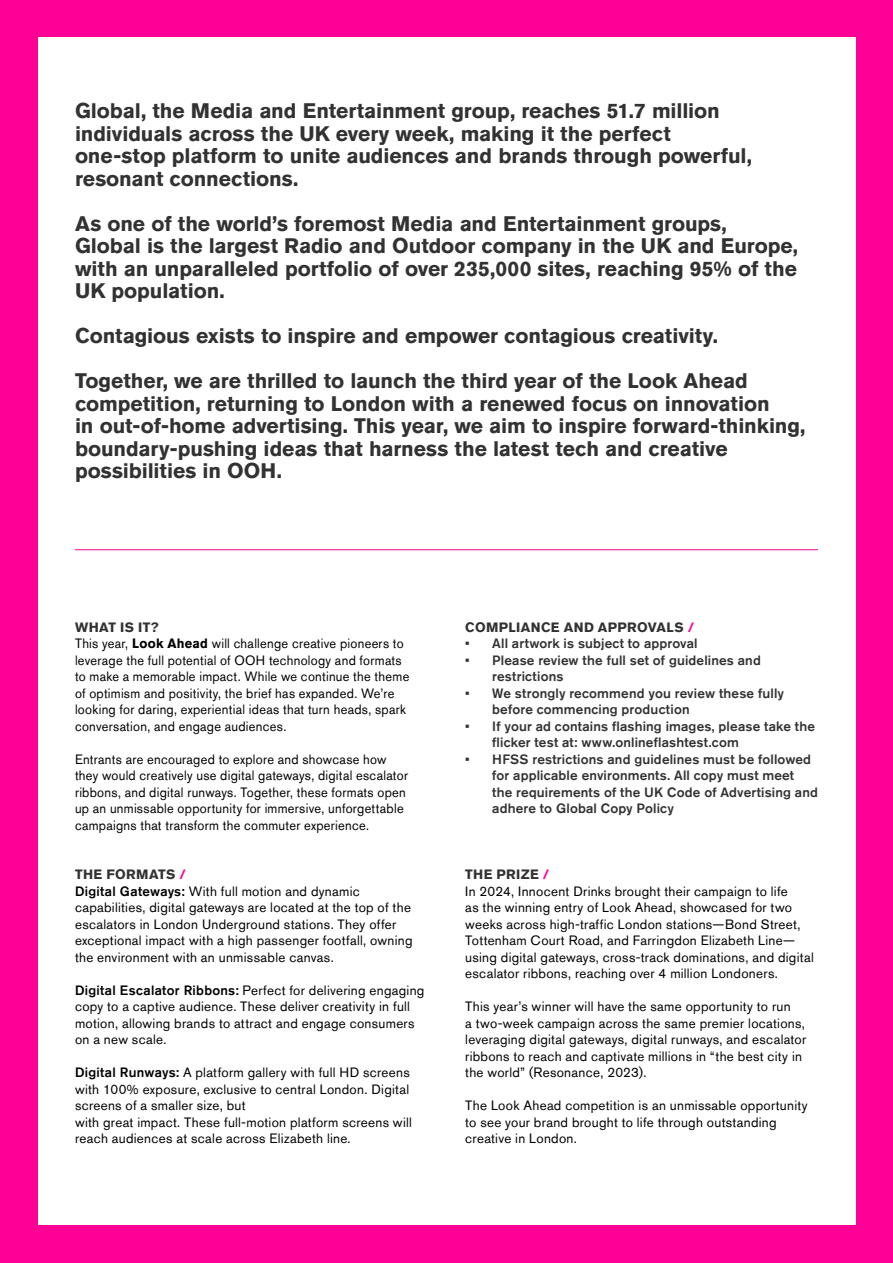
<style>
.page{position:relative;width:893px;height:1263px;background:#ff0096}
.page>*{position:absolute;margin:0;border:0;box-sizing:border-box;transform-origin:0 0}
.t1{font:700 21px/22.5px "Akzidenz Grotesk Pro";letter-spacing:-.005em;color:#323232}
.t2{font:13.5px/16.5px "Akzidenz Grotesk Pro";letter-spacing:.02em;color:#000}
.t3{font:13.5px/16.5px "Akzidenz Grotesk Pro";letter-spacing:.02em;color:#000;scale:.95 1}
.t4{font:500 13.5px/16.5px "Akzidenz Grotesk Pro";letter-spacing:.01em;color:#323232}
.t5{font:700 13.5px "Akzidenz Grotesk Pro";letter-spacing:.03em;color:#323232}
.s1{font-weight:700;color:#323232}
.s2{font-weight:700}
.s3{font-weight:700;color:#ff0096}
.s4{font-weight:500}
.s5{color:#ff0096}
</style>
<div class="page">
<div style="left:38px;top:38px;width:817px;height:1187px;background:#fff"></div>
<hr style="left:75px;top:549px;width:743px;height:1px;background:#ff0096">
<h1 class="t1" style="left:75px;top:99px;width:679px">Global, the Media and Entertainment group, reaches 51.7 million individuals across the UK every week, making it the perfect one-stop platform to unite audiences and brands through powerful, resonant connections.</h1>
<h1 class="t1" style="left:75px;top:212px;width:725px">As one of the world’s foremost Media and Entertainment groups,<br>Global is the largest Radio and Outdoor company in the UK and Europe, with an unparalleled portfolio of over 235,000 sites, reaching 95% of the UK population.</h1>
<h1 class="t1" style="left:75px;top:313px;width:674px;line-height:45px">Contagious exists to inspire and empower contagious creativity.<br>Together, we are thrilled to launch the third year of the Look Ahead</h1>
<h1 class="t1" style="left:75px;top:392px;width:732px">competition, returning to London with a renewed focus on innovation<br>in out-of-home advertising. This year, we aim to inspire forward-thinking, boundary-pushing ideas that harness the latest tech and creative possibilities in OOH.</h1>
<p class="t3" style="left:75px;top:618px;width:353px"><span class="s1">WHAT IS IT?<br></span>This year, <span class="s2">Look Ahead</span> will challenge creative pioneers to leverage the full potential of OOH technology and formats to make a memorable impact. While we continue the theme of optimism and positivity, the brief has expanded. We’re looking for daring, experiential ideas that turn heads, spark conversation, and engage audiences.</p>
<p class="t3" style="left:75px;top:750px;width:352px">Entrants are encouraged to explore and showcase how they would creatively use digital gateways, digital escalator ribbons, and digital runways. Together, these formats open up an unmissable opportunity for immersive, unforgettable campaigns that transform the commuter experience.</p>
<p class="t2" style="left:75px;top:866px;width:339px"><span class="s1">THE FORMATS</span> <span class="s3">/<br></span><span class="s4">Digital Gateways:</span> With full motion and dynamic capabilities, digital gateways are located at the top of the escalators in London Underground stations. They offer exceptional impact with a high passenger footfall, owning the environment with an unmissable canvas.</p>
<p class="t2" style="left:75px;top:981px;width:351px"><span class="s4">Digital Escalator Ribbons:</span> Perfect for delivering engaging copy to a captive audience. These deliver creativity in full motion, allowing brands to attract and engage consumers on a new scale.</p>
<p class="t2" style="left:75px;top:1064px;width:338px"><span class="s4">Digital Runways:</span> A platform gallery with full HD screens with 100% exposure, exclusive to central London. Digital screens of a smaller size, but<br>with great impact. These full-motion platform screens will reach audiences at scale across Elizabeth line.</p>
<p class="t5" style="left:465px;top:618px;width:231px">COMPLIANCE AND APPROVALS <span class="s5">/</span></p>
<p class="t4" style="left:465px;top:635px;width:234px">• All artwork is subject to approval</p>
<p class="t4" style="left:492px;top:651px;width:270px;text-indent:-27px">• Please review the full set of guidelines and restrictions</p>
<p class="t4" style="left:492px;top:684px;width:293px;text-indent:-27px">• We strongly recommend you review these fully before commencing production</p>
<p class="t4" style="left:492px;top:717px;width:324px;text-indent:-27px">• If your ad contains flashing images, please take the flicker test at: www.onlineflashtest.com</p>
<p class="t4" style="left:492px;top:750px;width:327px;text-indent:-27px">• HFSS restrictions and guidelines must be followed for applicable environments. All copy must meet<br>the requirements of the UK Code of Advertising and adhere to Global Copy Policy</p>
<p class="t2" style="left:465px;top:866px;width:350px"><span class="s1">THE PRIZE</span> <span class="s3">/<br></span>In 2024, Innocent Drinks brought their campaign to life<br>as the winning entry of Look Ahead, showcased for two weeks across high-traffic London stations—Bond Street, Tottenham Court Road, and Farringdon Elizabeth Line— using digital gateways, cross-track dominations, and digital escalator ribbons, reaching over 4 million Londoners.</p>
<p class="t2" style="left:465px;top:998px;width:343px">This year’s winner will have the same opportunity to run<br>a two-week campaign across the same premier locations, leveraging digital gateways, digital runways, and escalator ribbons to reach and captivate millions in “the best city in the world” (Resonance, 2023).</p>
<p class="t2" style="left:465px;top:1097px;width:344px">The Look Ahead competition is an unmissable opportunity to see your brand brought to life through outstanding creative in London.</p>
</div>
